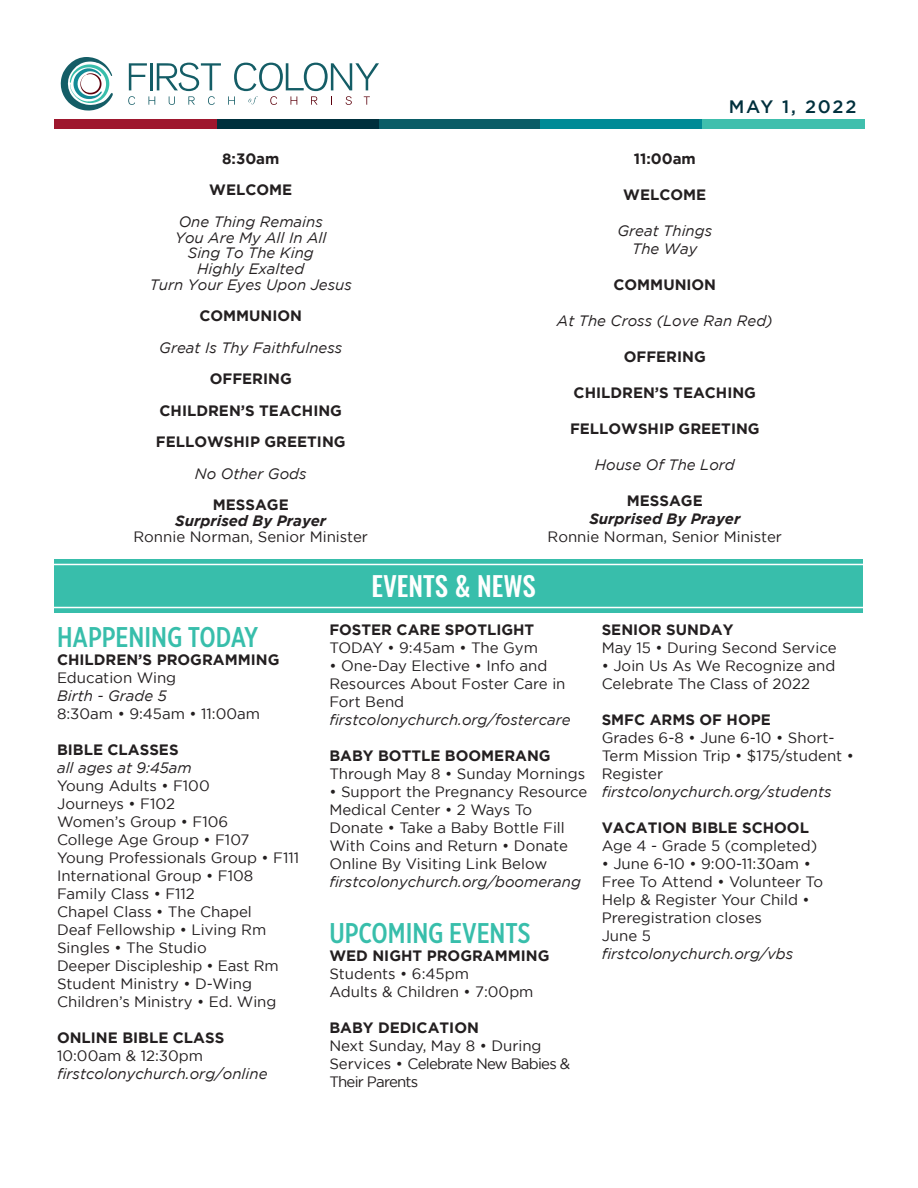
<style>
.page{position:relative;width:918px;height:1188px;background:#fff}
.page>*{position:absolute;margin:0;border:0;box-sizing:border-box;transform-origin:0 0}
.t1{font:500 28.5px "Gotham X Narrow";color:#38beab}
.t2{font:500 27px "Oswald";color:#fff}
.t3{font:500 18px "Gotham";letter-spacing:.1em;color:#00303d}
.t4{font:15px/18px "Gotham";color:#231f20}
.t5{font:italic 15px "Gotham";color:#231f20}
.t6{font:700 15px/18px "Gotham";color:#231f20}
.t7{font:15px/18px "Gotham";letter-spacing:-.05em;color:#231f20}
.t8{font:italic 700 15px "Gotham";color:#231f20}
.s1{font-weight:400}
</style>
<div class="page">
<div style="left:55px;top:559px;width:808px;height:54px;background:#38beab"></div>
<hr style="left:52px;top:564px;width:828px;height:1px;background:#fff">
<hr style="left:48px;top:607px;width:829px;height:1px;background:#fff">
<div style="left:378px;top:119px;width:163px;height:9px;background:#0a5c66"></div>
<div style="left:216px;top:119px;width:162px;height:9px;background:#00303d"></div>
<div style="left:54px;top:119px;width:162px;height:9px;background:#9e172e"></div>
<div style="left:541px;top:119px;width:162px;height:9px;background:#008a96"></div>
<div style="left:703px;top:119px;width:162px;height:9px;background:#40bfad"></div>
<svg style="left:128px;top:63px;width:93px;height:42px"></svg>
<svg style="left:228px;top:63px;width:151px;height:42px"></svg>
<svg style="left:60px;top:57px;width:53px;height:54px"></svg>
<p class="t3" style="left:729px;top:96px;width:129px">MAY 1, 2022</p>
<p class="t6" style="left:222px;top:149px;width:59px">8:30am</p>
<p class="t6" style="left:209px;top:181px;width:85px">WELCOME</p>
<p class="t5" style="left:179px;top:213px;width:146px">One Thing Remains</p>
<p class="t5" style="left:175px;top:229px;width:153px">You Are My All In All</p>
<p class="t5" style="left:188px;top:245px;width:127px">Sing To The King</p>
<p class="t5" style="left:197px;top:260px;width:109px">Highly Exalted</p>
<p class="t5" style="left:150px;top:276px;width:204px">Turn Your Eyes Upon Jesus</p>
<p class="t6" style="left:199px;top:307px;width:104px">COMMUNION</p>
<p class="t5" style="left:159px;top:339px;width:184px">Great Is Thy Faithfulness</p>
<p class="t6" style="left:210px;top:370px;width:83px">OFFERING</p>
<p class="t6" style="left:160px;top:401px;width:184px">CHILDREN’S TEACHING</p>
<p class="t6" style="left:156px;top:433px;width:191px">FELLOWSHIP GREETING</p>
<p class="t5" style="left:195px;top:465px;width:113px">No Other Gods</p>
<p class="t6" style="left:213px;top:496px;width:77px">MESSAGE</p>
<p class="t8" style="left:175px;top:512px;width:152px">Surprised By Prayer</p>
<p class="t4" style="left:134px;top:527px;width:236px">Ronnie Norman, Senior Minister</p>
<p class="t2" style="left:371px;top:572px;width:166px">EVENTS &amp; NEWS</p>
<p class="t6" style="left:634px;top:149px;width:64px">11:00am</p>
<p class="t6" style="left:623px;top:185px;width:85px">WELCOME</p>
<p class="t5" style="left:617px;top:222px;width:96px">Great Things</p>
<p class="t5" style="left:632px;top:240px;width:67px">The Way</p>
<p class="t6" style="left:613px;top:275px;width:104px">COMMUNION</p>
<p class="t5" style="left:557px;top:312px;width:217px">At The Cross (Love Ran Red)</p>
<p class="t6" style="left:624px;top:347px;width:83px">OFFERING</p>
<p class="t6" style="left:574px;top:383px;width:184px">CHILDREN’S TEACHING</p>
<p class="t6" style="left:570px;top:419px;width:191px">FELLOWSHIP GREETING</p>
<p class="t5" style="left:595px;top:456px;width:141px">House Of The Lord</p>
<p class="t6" style="left:627px;top:491px;width:77px">MESSAGE</p>
<p class="t8" style="left:589px;top:510px;width:152px">Surprised By Prayer</p>
<p class="t4" style="left:548px;top:527px;width:236px">Ronnie Norman, Senior Minister</p>
<p class="t1" style="left:57px;top:620px;width:203px">HAPPENING TODAY</p>
<p class="t6" style="left:57px;top:650px;width:224px">CHILDREN’S PROGRAMMING<br><span class="s1">Education Wing</span></p>
<p class="t5" style="left:57px;top:687px;width:111px">Birth - Grade 5</p>
<p class="t4" style="left:57px;top:705px;width:205px">8:30am • 9:45am • 11:00am</p>
<p class="t6" style="left:57px;top:740px;width:123px">BIBLE CLASSES</p>
<p class="t5" style="left:57px;top:759px;width:136px">all ages at 9:45am</p>
<p class="t4" style="left:57px;top:777px;width:154px">Young Adults • F100</p>
<p class="t4" style="left:57px;top:795px;width:120px">Journeys • F102</p>
<p class="t4" style="left:57px;top:813px;width:173px">Women’s Group • F106</p>
<p class="t4" style="left:57px;top:831px;width:194px">College Age Group • F107</p>
<p class="t4" style="left:57px;top:849px;width:244px">Young Professionals Group • F111<br>International Group • F108</p>
<p class="t4" style="left:57px;top:885px;width:139px">Family Class • F112</p>
<p class="t4" style="left:57px;top:903px;width:196px">Chapel Class • The Chapel</p>
<p class="t4" style="left:57px;top:921px;width:211px">Deaf Fellowship • Living Rm<br>Singles • The Studio</p>
<p class="t4" style="left:57px;top:957px;width:223px">Deeper Discipleship • East Rm<br>Student Ministry • D-Wing<br>Children’s Ministry • Ed. Wing</p>
<p class="t6" style="left:57px;top:1028px;width:169px">ONLINE BIBLE CLASS</p>
<p class="t4" style="left:57px;top:1047px;width:148px">10:00am &amp; 12:30pm</p>
<p class="t5" style="left:57px;top:1065px;width:212px">firstcolonychurch.org/online</p>
<p class="t6" style="left:329px;top:621px;width:206px">FOSTER CARE SPOTLIGHT</p>
<p class="t4" style="left:329px;top:639px;width:210px">TODAY • 9:45am • The Gym</p>
<p class="t4" style="left:329px;top:657px;width:238px">• One-Day Elective • Info and<br>Resources About Foster Care in<br>Fort Bend</p>
<p class="t5" style="left:329px;top:712px;width:243px">firstcolonychurch.org/fostercare</p>
<p class="t6" style="left:329px;top:747px;width:223px">BABY BOTTLE BOOMERANG</p>
<p class="t4" style="left:329px;top:765px;width:257px">Through May 8 • Sunday Mornings</p>
<p class="t4" style="left:329px;top:783px;width:259px">• Support the Pregnancy Resource<br>Medical Center • 2 Ways To<br>Donate • Take a Baby Bottle Fill<br>With Coins and Return • Donate<br>Online By Visiting Link Below</p>
<p class="t5" style="left:329px;top:874px;width:253px">firstcolonychurch.org/boomerang</p>
<p class="t1" style="left:329px;top:916px;width:203px">UPCOMING EVENTS</p>
<p class="t6" style="left:329px;top:946px;width:222px">WED NIGHT PROGRAMMING</p>
<p class="t4" style="left:329px;top:965px;width:141px">Students • 6:45pm</p>
<p class="t4" style="left:329px;top:983px;width:206px">Adults &amp; Children • 7:00pm</p>
<p class="t6" style="left:329px;top:1018px;width:151px">BABY DEDICATION</p>
<p class="t7" style="left:329px;top:1037px;width:243px">Next Sunday, May 8 • During<br>Services • Celebrate New Babies &amp;<br>Their Parents</p>
<p class="t6" style="left:602px;top:621px;width:133px">SENIOR SUNDAY</p>
<p class="t4" style="left:602px;top:639px;width:236px">May 15 • During Second Service</p>
<p class="t4" style="left:602px;top:657px;width:235px">• Join Us As We Recognize and<br>Celebrate The Class of 2022</p>
<p class="t6" style="left:602px;top:711px;width:171px">SMFC ARMS OF HOPE</p>
<p class="t4" style="left:602px;top:729px;width:254px">Grades 6-8 • June 6-10 • Short-<br>Term Mission Trip • $175/student •<br>Register</p>
<p class="t5" style="left:602px;top:784px;width:231px">firstcolonychurch.org/students</p>
<p class="t6" style="left:602px;top:819px;width:209px">VACATION BIBLE SCHOOL</p>
<p class="t4" style="left:602px;top:837px;width:217px">Age 4 - Grade 5 (completed)</p>
<p class="t4" style="left:602px;top:855px;width:223px">• June 6-10 • 9:00-11:30am •<br>Free To Attend • Volunteer To<br>Help &amp; Register Your Child •<br>Preregistration closes</p>
<p class="t4" style="left:602px;top:927px;width:51px">June 5</p>
<p class="t5" style="left:602px;top:946px;width:193px">firstcolonychurch.org/vbs</p>
</div>
